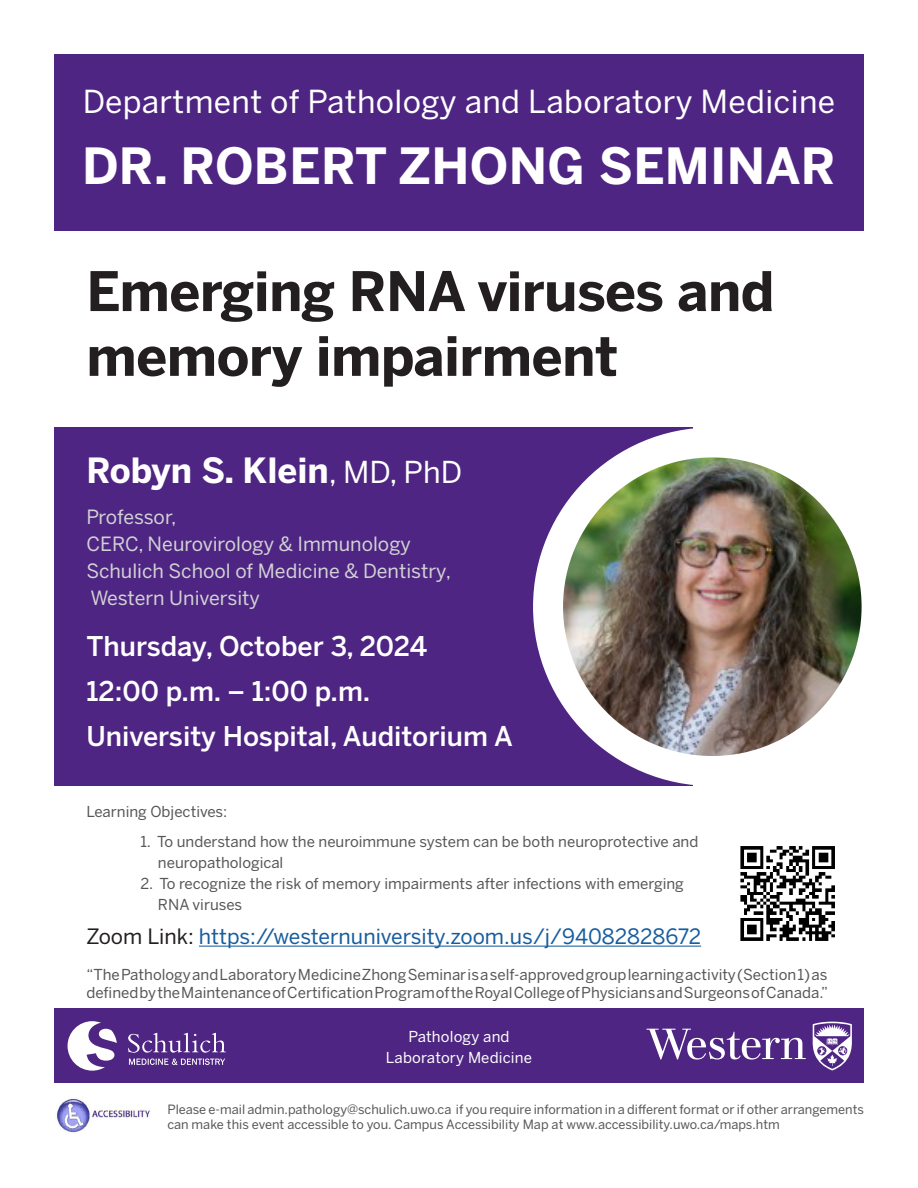
<style>
.page{position:relative;width:918px;height:1188px;background:#fff}
.page>*{position:absolute;margin:0;border:0;box-sizing:border-box;transform-origin:0 0}
.t1{font:700 54px/64.8px "Benton Sans";letter-spacing:-.01em;color:#231f20}
.t2{font:700 49.5px "Benton Sans";letter-spacing:.005em;color:#fff}
.t3{font:700 34.5px "Benton Sans";color:#fff}
.t4{font:31.5px "Benton Sans";letter-spacing:.01em;color:#fff}
.t5{font:500 27px "Benton Sans";color:#fff}
.t6{font:21px "Benton Sans";color:#175d9e}
.t7{font:19.5px/27px "Benton Sans";color:#d1d2d4}
.t8{font:15px/21px "Benton Sans";color:#575659}
.t9{font:15px/21px "Benton Sans";letter-spacing:.01em;color:#fff;text-align:center}
.t10{font:12.75px/15.3px "Benton Sans";color:#575659}
.s1{font-weight:400;font-size:30px}
.s2{color:#231f20}
</style>
<div class="page">
<div style="left:55px;top:427px;width:638px;height:359px;background:#4e2582"></div>
<div style="left:54px;top:54px;width:810px;height:176px;background:#4e2582"></div>
<img style="left:740px;top:846px;width:95px;height:95px">
<div style="left:54px;top:1009px;width:810px;height:74px;background:#4e2582"></div>
<svg style="left:68px;top:1021px;width:49px;height:50px"></svg>
<svg style="left:128px;top:1033px;width:98px;height:32px"></svg>
<svg style="left:647px;top:1029px;width:159px;height:31px"></svg>
<svg style="left:813px;top:1022px;width:39px;height:48px"></svg>
<img style="left:56px;top:1099px;width:94px;height:34px">
<img style="left:555px;top:458px;width:306px;height:302px">
<div style="left:533px;top:427px;width:359px;height:359px;border:30px solid #fff;border-radius:50%"></div>
<hr style="left:199px;top:946px;width:502px;height:1px;background:#175d9e">
<p class="t4" style="left:83px;top:83px;width:754px">Department of Pathology and Laboratory Medicine</p>
<p class="t2" style="left:82px;top:136px;width:755px">DR. ROBERT ZHONG SEMINAR</p>
<p class="t1" style="left:86px;top:258px;width:690px">Emerging RNA viruses and memory impairment</p>
<p class="t3" style="left:86px;top:450px;width:377px">Robyn S. Klein<span class="s1">, MD, PhD</span></p>
<p class="t7" style="left:86px;top:503px;width:366px">Professor,<br>CERC, Neurovirology &amp; Immunology<br>Schulich School of Medicine &amp; Dentistry,<br>Western University</p>
<p class="t5" style="left:86px;top:630px;width:342px">Thursday, October 3, 2024</p>
<p class="t5" style="left:86px;top:675px;width:286px">12:00 p.m. – 1:00 p.m.</p>
<p class="t5" style="left:86px;top:720px;width:428px">University Hospital, Auditorium A</p>
<p class="t8" style="left:86px;top:800px;width:142px">Learning Objectives:</p>
<p class="t8" style="left:158px;top:830px;width:542px;text-indent:-18px">1. To understand how the neuroimmune system can be both neuroprotective and neuropathological</p>
<p class="t8" style="left:158px;top:872px;width:527px;text-indent:-18px">2. To recognize the risk of memory impairments after infections with emerging<br>RNA viruses</p>
<p class="t6" style="left:86px;top:924px;width:616px"><span class="s2">Zoom Link:</span> https://westernuniversity.zoom.us/j/94082828672</p>
<p class="t8" style="left:86px;top:965px;width:743px;line-height:18px">“The Pathology and Laboratory Medicine Zhong Seminar is a self-approved group learning activity (Section 1) as defined by the Maintenance of Certification Program of the Royal College of Physicians and Surgeons of Canada.”</p>
<p class="t9" style="left:386px;top:1026px;width:148px">Pathology and<br>Laboratory Medicine</p>
<p class="t10" style="left:167px;top:1102px;width:698px">Please e-mail admin.pathology@schulich.uwo.ca if you require information in a different format or if other arrangements can make this event accessible to you. Campus Accessibility Map at www.accessibility.uwo.ca/maps.htm</p>
</div>
